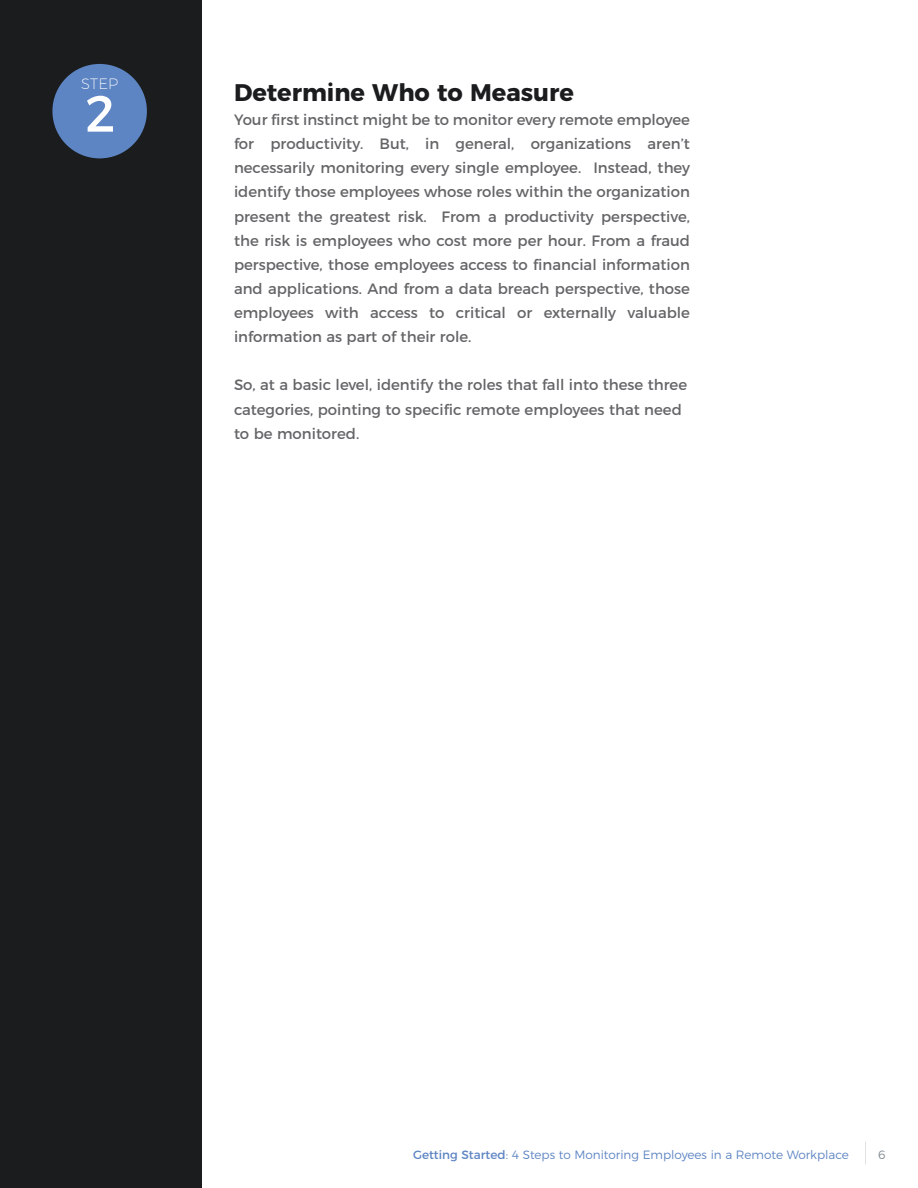
<style>
.page{position:relative;width:918px;height:1188px;background:#fff}
.page>*{position:absolute;margin:0;border:0;box-sizing:border-box;transform-origin:0 0}
.t1{font:51px "Montserrat";color:#fff}
.t2{font:700 24px "Montserrat";color:#1a1c1e}
.t3{font:15px/24.2px "Montserrat";color:#646567;text-align:justify}
.t4{font:200 15px "Montserrat";color:#fff}
.t5{font:300 12px "Montserrat";color:#5d84c3}
.t6{font:300 12px "Montserrat";color:#7f8890}
.s1{font-weight:400}
</style>
<div class="page">
<div style="left:0;top:0;width:201px;height:1188px;background:#1a1c1e"></div>
<div style="left:52px;top:64px;width:95px;height:94px;background:#5d84c3;border-radius:50%"></div>
<p class="t4" style="left:81px;top:72px;width:38px">STEP</p>
<h1 class="t1" style="left:85px;top:73px;width:31px">2</h1>
<h2 class="t2" style="left:234px;top:73px;width:341px">Determine Who to Measure</h2>
<p class="t3" style="left:234px;top:106px;width:458px">Your first instinct might be to monitor every remote employee for productivity. But, in general, organizations aren’t necessarily monitoring every single employee. Instead, they identify those employees whose roles within the organization present the greatest risk. From a productivity perspective, the risk is employees who cost more per hour. From a fraud perspective, those employees access to financial information and applications. And from a data breach perspective, those employees with access to critical or externally valuable information as part of their role.</p>
<p class="t3" style="left:234px;top:372px;width:455px;text-align:left">So, at a basic level, identify the roles that fall into these three categories, pointing to specific remote employees that need to be monitored.</p>
<p class="t5" style="left:413px;top:1145px;width:437px"><span class="s1">Getting Started</span>: 4 Steps to Monitoring Employees in a Remote Workplace</p>
<p class="t6" style="left:878px;top:1145px;width:9px">6</p>
</div>
